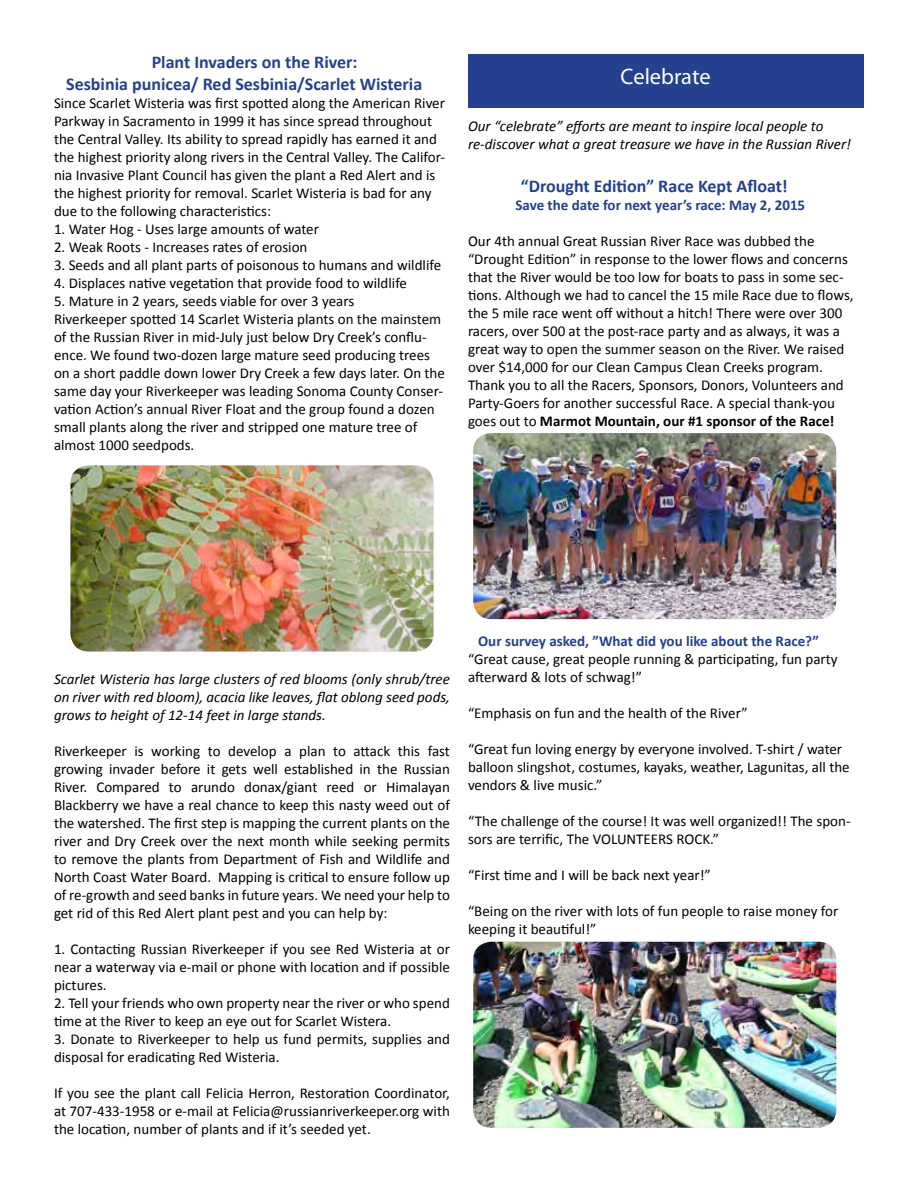
<style>
.page{position:relative;width:918px;height:1188px;background:#fff}
.page>*{position:absolute;margin:0;border:0;box-sizing:border-box;transform-origin:0 0}
.t1{font:22.5px "Myriad Pro";color:#fff}
.t2{font:700 18px/21.6px "Calibri";color:#25408f}
.t3{font:15px/18px "Calibri";color:#000}
.t4{font:italic 15px/18px "Calibri";color:#000}
.t5{font:700 15px "Calibri";color:#25408f}
.s1{font-weight:700}
</style>
<div class="page">
<div style="left:468px;top:54px;width:396px;height:54px;background:#25408f"></div>
<img style="left:473px;top:433px;width:363px;height:186px">
<img style="left:473px;top:942px;width:363px;height:186px">
<img style="left:70px;top:465px;width:364px;height:186px">
<p class="t2" style="left:66px;top:51px;width:358px;text-indent:85px">Plant Invaders on the River:<br>Sesbinia punicea/ Red Sesbinia/Scarlet Wisteria</p>
<p class="t3" style="left:54px;top:94px;width:393px">Since Scarlet Wisteria was first spotted along the American River Parkway in Sacramento in 1999 it has since spread throughout the Central Valley. Its ability to spread rapidly has earned it and the highest priority along rivers in the Central Valley. The Califor&shy;nia Invasive Plant Council has given the plant a Red Alert and is the highest priority for removal. Scarlet Wisteria is bad for any due to the following characteristics:</p>
<p class="t3" style="left:54px;top:220px;width:266px">1. Water Hog - Uses large amounts of water</p>
<p class="t3" style="left:54px;top:238px;width:255px">2. Weak Roots - Increases rates of erosion</p>
<p class="t3" style="left:54px;top:256px;width:389px">3. Seeds and all plant parts of poisonous to humans and wildlife</p>
<p class="t3" style="left:54px;top:274px;width:355px">4. Displaces native vegetation that provide food to wildlife</p>
<p class="t3" style="left:54px;top:292px;width:392px">5. Mature in 2 years, seeds viable for over 3 years<br>Riverkeeper spotted 14 Scarlet Wisteria plants on the mainstem of the Russian River in mid-July just below Dry Creek’s conflu&shy;ence. We found two-dozen large mature seed producing trees on a short paddle down lower Dry Creek a few days later. On the same day your Riverkeeper was leading Sonoma County Conser&shy;vation Action’s annual River Float and the group found a dozen small plants along the river and stripped one mature tree of almost 1000 seedpods.</p>
<h1 class="t1" style="left:621px;top:63px;width:92px">Celebrate</h1>
<p class="t4" style="left:468px;top:116px;width:385px">Our “celebrate” efforts are meant to inspire local people to re-discover what a great treasure we have in the Russian River!</p>
<p class="t2" style="left:521px;top:175px;width:268px">“Drought Edition” Race Kept Afloat!</p>
<p class="t5" style="left:515px;top:195px;width:291px">Save the date for next year’s race: May 2, 2015</p>
<p class="t3" style="left:468px;top:232px;width:387px">Our 4th annual Great Russian River Race was dubbed the “Drought Edition” in response to the lower flows and concerns that the River would be too low for boats to pass in some sec&shy;tions. Although we had to cancel the 15 mile Race due to flows, the 5 mile race went off without a hitch! There were over 300 racers, over 500 at the post-race party and as always, it was a great way to open the summer season on the River. We raised over $14,000 for our Clean Campus Clean Creeks program.<br>Thank you to all the Racers, Sponsors, Donors, Volunteers and Party-Goers for another successful Race. A special thank-you goes out to <span class="s1">Marmot Mountain, our #1 sponsor of the Race!</span></p>
<p class="t4" style="left:54px;top:669px;width:397px;text-align:justify">Scarlet Wisteria has large clusters of red blooms (only shrub/tree on river with red bloom), acacia like leaves, flat oblong seed pods, grows to height of 12-14 feet in large stands.</p>
<p class="t3" style="left:54px;top:742px;width:398px;text-align:justify">Riverkeeper is working to develop a plan to attack this fast growing invader before it gets well established in the Russian River. Compared to arundo donax/giant reed or Himalayan Blackberry we have a real chance to keep this nasty weed out of the watershed. The first step is mapping the current plants on the river and Dry Creek over the next month while seeking permits to remove the plants from Department of Fish and Wildlife and North Coast Water Board. Mapping is critical to ensure follow up of re-growth and seed banks in future years. We need your help to get rid of this Red Alert plant pest and you can help by:</p>
<p class="t3" style="left:54px;top:940px;width:397px;text-align:justify">1. Contacting Russian Riverkeeper if you see Red Wisteria at or near a waterway via e-mail or phone with location and if possible pictures.</p>
<p class="t3" style="left:54px;top:994px;width:397px">2. Tell your friends who own property near the river or who spend time at the River to keep an eye out for Scarlet Wistera.</p>
<p class="t3" style="left:54px;top:1030px;width:397px">3. Donate to Riverkeeper to help us fund permits, supplies and disposal for eradicating Red Wisteria.</p>
<p class="t3" style="left:54px;top:1084px;width:397px;text-align:justify">If you see the plant call Felicia Herron, Restoration Coordinator, at 707-433-1958 or e-mail at Felicia@russianriverkeeper.org with the location, number of plants and if it’s seeded yet.</p>
<p class="t5" style="left:478px;top:631px;width:342px">Our survey asked, ”What did you like about the Race?”</p>
<p class="t3" style="left:468px;top:650px;width:371px">“Great cause, great people running &amp; participating, fun party afterward &amp; lots of schwag!”</p>
<p class="t3" style="left:468px;top:704px;width:281px">“Emphasis on fun and the health of the River”</p>
<p class="t3" style="left:468px;top:740px;width:383px">“Great fun loving energy by everyone involved. T-shirt / water balloon slingshot, costumes, kayaks, weather, Lagunitas, all the vendors &amp; live music.”</p>
<p class="t3" style="left:468px;top:812px;width:384px">“The challenge of the course! It was well organized!! The spon&shy;sors are terrific, The VOLUNTEERS ROCK.”</p>
<p class="t3" style="left:468px;top:866px;width:244px">“First time and I will be back next year!”</p>
<p class="t3" style="left:468px;top:902px;width:372px">“Being on the river with lots of fun people to raise money for keeping it beautiful!”</p>
</div>
